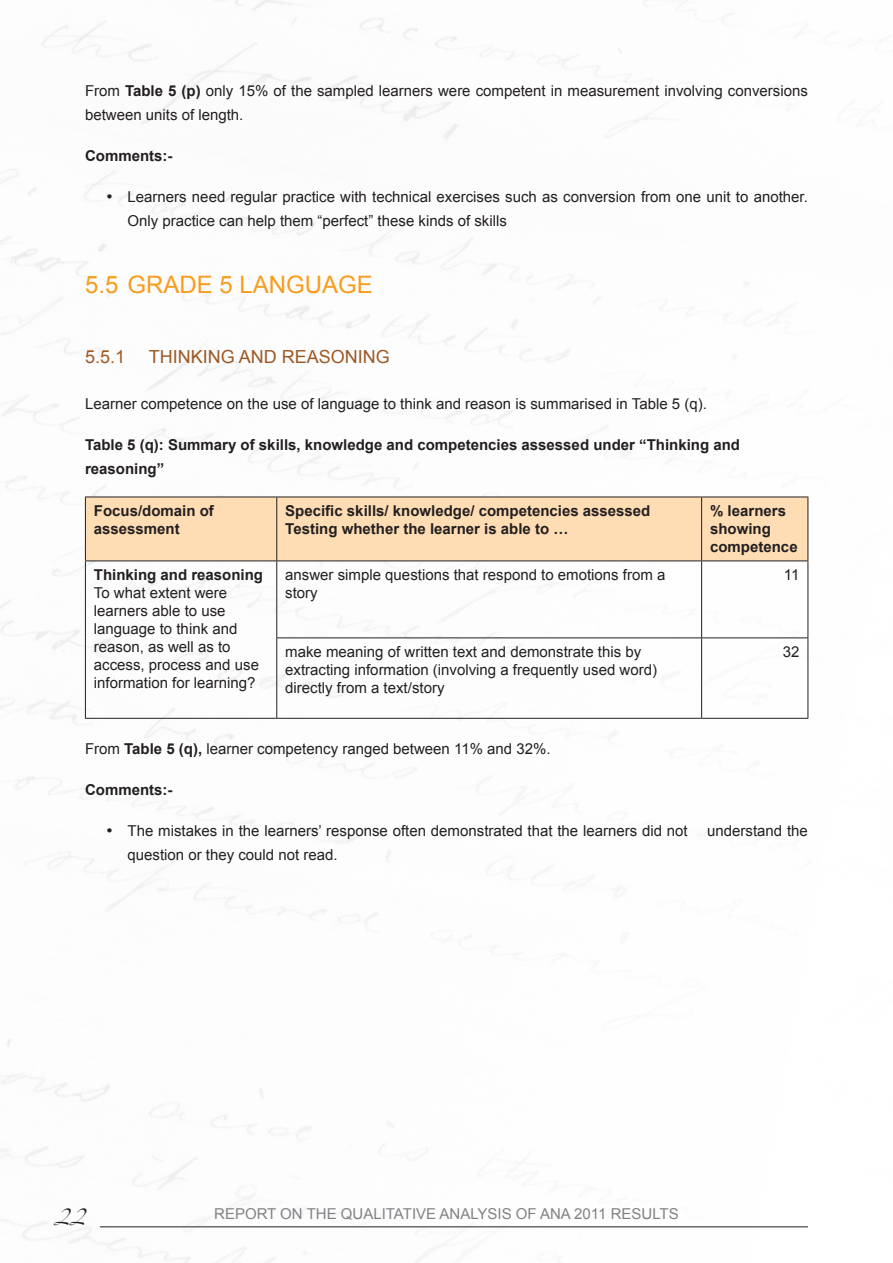
<style>
.page{position:relative;width:893px;height:1263px;background:#fff}
.page>*{position:absolute;margin:0;border:0;box-sizing:border-box;transform-origin:0 0}
.t1{font:24px "Arial";color:#f89c1c}
.t2{font:18px "Arial";color:#9d5824}
.t3{font:15px/18px "Arial";color:#231f20}
.t4{font:700 15px/18px "Arial";color:#231f20}
.t5{font:15px "Arial";color:#808285}
.t6{font:15px "Zapfino";color:#231f20}
.s1{font-weight:700}
</style>
<div class="page">
<hr style="left:100px;top:1226px;width:708px;height:1px;background:#231f20">
<div style="left:86px;top:498px;width:721px;height:62px;background:#feddb4"></div>
<hr style="left:85px;top:560px;width:192px;height:1px;background:#231f20">
<hr style="left:85px;top:497px;width:192px;height:1px;background:#231f20">
<hr style="left:85px;top:497px;width:1px;height:63px;background:#231f20">
<hr style="left:277px;top:497px;width:425px;height:1px;background:#231f20">
<hr style="left:276px;top:497px;width:1px;height:63px;background:#231f20">
<hr style="left:702px;top:497px;width:106px;height:1px;background:#231f20">
<hr style="left:701px;top:497px;width:1px;height:63px;background:#231f20">
<hr style="left:807px;top:497px;width:1px;height:63px;background:#231f20">
<hr style="left:85px;top:561px;width:1px;height:77px;background:#231f20">
<hr style="left:276px;top:561px;width:1px;height:76px;background:#231f20">
<hr style="left:701px;top:561px;width:1px;height:76px;background:#231f20">
<hr style="left:807px;top:561px;width:1px;height:76px;background:#231f20">
<hr style="left:85px;top:638px;width:1px;height:80px;background:#231f20">
<hr style="left:276px;top:637px;width:426px;height:1px;background:#231f20">
<hr style="left:276px;top:638px;width:1px;height:80px;background:#231f20">
<hr style="left:702px;top:637px;width:106px;height:1px;background:#231f20">
<hr style="left:701px;top:638px;width:1px;height:80px;background:#231f20">
<hr style="left:807px;top:638px;width:1px;height:80px;background:#231f20">
<hr style="left:277px;top:560px;width:425px;height:1px;background:#231f20">
<hr style="left:702px;top:560px;width:106px;height:1px;background:#231f20">
<hr style="left:85px;top:718px;width:192px;height:1px;background:#231f20">
<hr style="left:277px;top:718px;width:425px;height:1px;background:#231f20">
<hr style="left:702px;top:718px;width:106px;height:1px;background:#231f20">
<p class="t3" style="left:85px;top:79px;width:724px;line-height:24px">From <span class="s1">Table 5 (p)</span> only 15% of the sampled learners were competent in measurement involving conversions between units of length.</p>
<p class="t4" style="left:85px;top:147px;width:89px">Comments:-</p>
<p class="t3" style="left:128px;top:185px;width:682px;line-height:24px;text-indent:-21px">• Learners need regular practice with technical exercises such as conversion from one unit to another.<br>Only practice can help them “perfect” these kinds of skills</p>
<h1 class="t1" style="left:85px;top:268px;width:50px">5.5 Grade</h1>
<h1 class="t1" style="left:220px;top:268px;width:152px">5 Language</h1>
<p class="t2" style="left:85px;top:345px;width:42px">5.5.1</p>
<p class="t2" style="left:149px;top:345px;width:104px">Thin king and</p>
<p class="t2" style="left:282px;top:345px;width:13px">reasonin</p>
<p class="t2" style="left:376px;top:345px;width:16px">g</p>
<p class="t3" style="left:85px;top:394px;width:623px">Learner competence on the use of language to think and reason is summarised in Table 5 (q).</p>
<p class="t4" style="left:85px;top:433px;width:656px;line-height:24px">Table 5 (q): Summary of skills, knowledge and competencies assessed under “Thinking and reasoning”</p>
<p class="t4" style="left:94px;top:503px;width:122px">Focus/domain of assessment</p>
<p class="t4" style="left:285px;top:503px;width:367px">Specific skills/ knowledge/ competencies assessed<br>Testing whether the learner is able to …</p>
<p class="t4" style="left:710px;top:503px;width:89px">% learners showing competence</p>
<p class="t4" style="left:94px;top:567px;width:171px">Thinking and reasoning</p>
<p class="t3" style="left:94px;top:584px;width:167px">To what extent were learners able to use language to think and reason, as well as to access, process and use information for learning?</p>
<p class="t3" style="left:285px;top:566px;width:382px">answer simple questions that respond to emotions from a story</p>
<p class="t3" style="left:784px;top:566px;width:17px">11</p>
<p class="t3" style="left:285px;top:643px;width:373px">make meaning of written text and demonstrate this by extracting information (involving a frequently used word) directly from a text/story</p>
<p class="t3" style="left:783px;top:643px;width:18px">32</p>
<p class="t3" style="left:85px;top:739px;width:467px">From <span class="s1">Table 5 (q),</span> learner competency ranged between 11% and 32%.</p>
<p class="t4" style="left:85px;top:781px;width:89px">Comments:-</p>
<p class="t3" style="left:106px;top:822px;width:583px">• The mistakes in the learners’ response often demonstrated that the learners did not</p>
<p class="t3" style="left:707px;top:822px;width:102px">understand the</p>
<p class="t3" style="left:128px;top:846px;width:212px">question or they could not read.</p>
<p class="t6" style="left:54px;top:1210px;width:33px">22</p>
<p class="t5" style="left:214px;top:1203px;width:407px">REPORT ON THE QUALITATIVE ANALYSIS OF ANA 2011 results</p>
</div>
